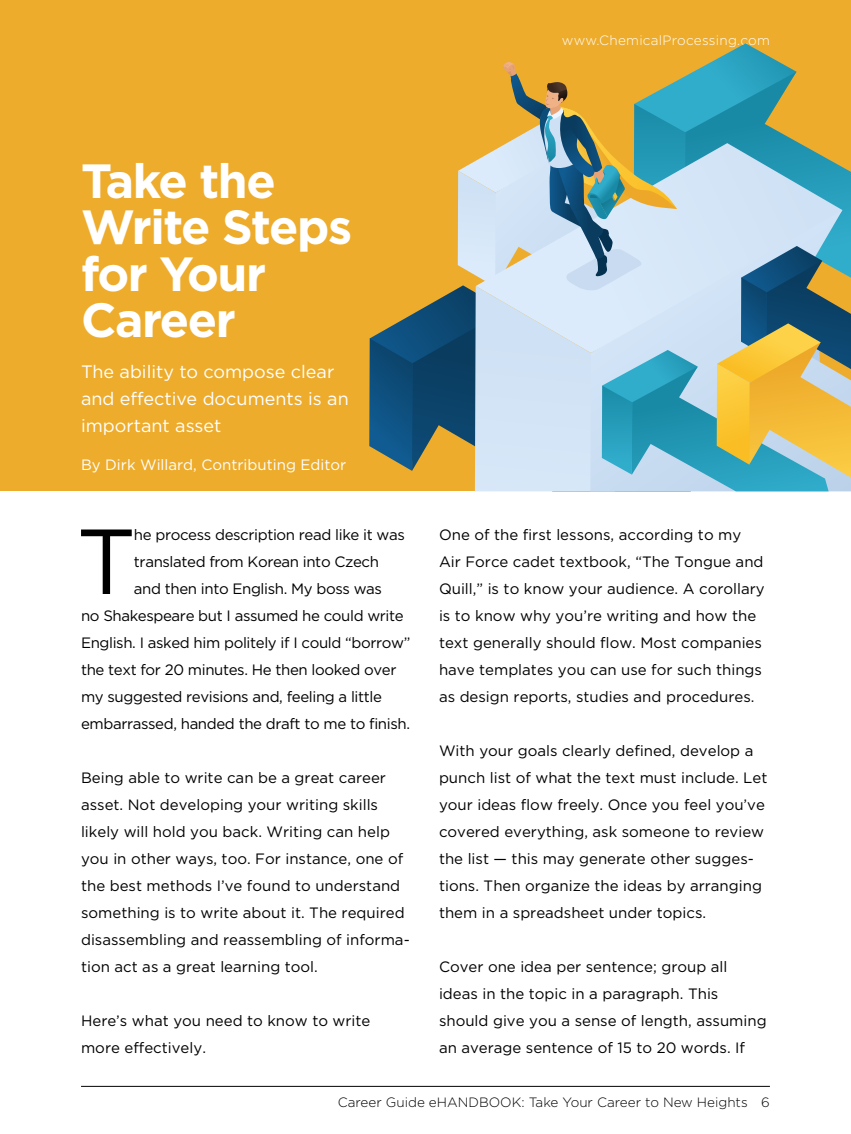
<style>
.page{position:relative;width:851px;height:1134px;background:#fff}
.page>*{position:absolute;margin:0;border:0;box-sizing:border-box;transform-origin:0 0}
.t1{font:92.1px "Gotham";color:#000}
.t2{font:700 48px/46.5px "Gotham";letter-spacing:-.03em;color:#fff}
.t3{font:18px/27px "Gotham";color:#fff}
.t4{font:15px/27px "Gotham";color:#000}
.t5{font:15px "Gotham";letter-spacing:-.025em;color:#000}
.t6{font:15px "Gotham";color:#fff}
.t7{font:300 13.5px "Gotham";color:#000}
.t8{font:300 13.5px "Gotham";letter-spacing:.02em;color:#fff}
</style>
<div class="page">
<div style="left:0;top:0;width:850px;height:491px;background:#eeac2c"></div>
<hr style="left:81px;top:1086px;width:689px;height:1px;background:#000">
<svg style="left:369px;top:43px;width:481px;height:448px"></svg>
<p class="t8" style="left:562px;top:32px;width:209px">www.ChemicalProcessing.com</p>
<h2 class="t2" style="left:81px;top:157px;width:272px">Take the<br>Write Steps for Your<br>Career</h2>
<p class="t3" style="left:81px;top:357px;width:269px">The ability to compose clear and effective documents is an important asset</p>
<p class="t6" style="left:81px;top:455px;width:267px">By Dirk Willard, Contributing Editor</p>
<h1 class="t1" style="left:76px;top:502px;width:61px">T</h1>
<p class="t5" style="left:134px;top:525px;width:272px">he process description read like it was</p>
<p class="t5" style="left:134px;top:552px;width:246px">translated from Korean into Czech</p>
<p class="t5" style="left:134px;top:579px;width:249px">and then into English. My boss was</p>
<p class="t5" style="left:81px;top:606px;width:324px">no Shakespeare but I assumed he could write</p>
<p class="t5" style="left:81px;top:633px;width:331px">English. I asked him politely if I could “borrow”</p>
<p class="t5" style="left:81px;top:660px;width:317px">the text for 20 minutes. He then looked over</p>
<p class="t5" style="left:81px;top:687px;width:302px">my suggested revisions and, feeling a little</p>
<p class="t5" style="left:81px;top:714px;width:330px">embarrassed, handed the draft to me to finish.</p>
<p class="t4" style="left:81px;top:764px;width:330px">Being able to write can be a great career asset. Not developing your writing skills likely will hold you back. Writing can help you in other ways, too. For instance, one of the best methods I’ve found to understand something is to write about it. The required disassembling and reassembling of informa&shy;tion act as a great learning tool.</p>
<p class="t4" style="left:81px;top:1007px;width:291px">Here’s what you need to know to write more effectively.</p>
<p class="t4" style="left:439px;top:521px;width:327px">One of the first lessons, according to my Air Force cadet textbook, “The Tongue and Quill,” is to know your audience. A corollary is to know why you’re writing and how the text generally should flow. Most companies have templates you can use for such things as design reports, studies and procedures.</p>
<p class="t4" style="left:439px;top:737px;width:330px">With your goals clearly defined, develop a punch list of what the text must include. Let your ideas flow freely. Once you feel you’ve covered everything, ask someone to review the list — this may generate other sugges&shy;tions. Then organize the ideas by arranging them in a spreadsheet under topics.</p>
<p class="t4" style="left:439px;top:953px;width:329px">Cover one idea per sentence; group all ideas in the topic in a paragraph. This should give you a sense of length, assuming an average sentence of 15 to 20 words. If</p>
<p class="t7" style="left:338px;top:1094px;width:433px">Career Guide eHANDBOOK: Take Your Career to New Heights 6</p>
</div>
